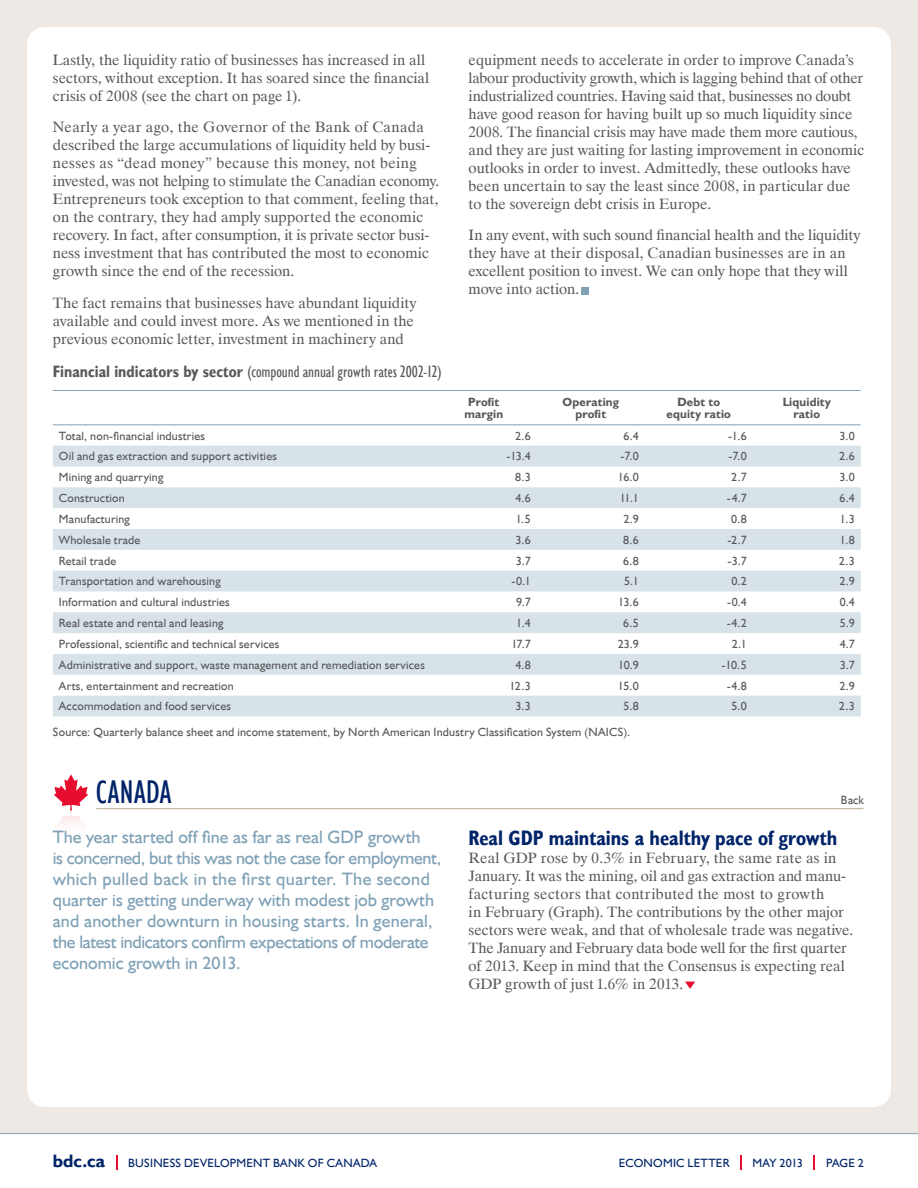
<style>
.page{position:relative;width:918px;height:1188px;background:#fff}
.page>*{position:absolute;margin:0;border:0;box-sizing:border-box;transform-origin:0 0}
.t1{font:condensed 33px "Humanist 521 TL";letter-spacing:-.005em;color:#002469}
.t2{font:700 condensed 21px "Humanist 521 TL";color:#002469}
.t3{font:18px/21px "Humanist 521 TL";color:#80a1b6}
.t4{font:700 18px "Humanist 521 TL";color:#002469}
.t5{font:condensed 16.5px "Humanist 521 TL";letter-spacing:-.005em;color:#58595b}
.t6{font:15px/18px "Dutch 801 TL";color:#58595b}
.t7{font:12px "Humanist 521 TL";letter-spacing:.015em;color:#58595b}
.t8{font:700 12px/12px "Humanist 521 TL";letter-spacing:.015em;color:#58595b;text-align:center}
.t9{font:12px "Humanist 521 TL";letter-spacing:.02em;color:#002469}
.s1{font-weight:700}
</style>
<div class="page">
<div style="left:0;top:0;width:918px;height:1134px;background:#efe9e5"></div>
<svg style="left:116px;top:1155px;width:1px;height:15px"></svg>
<svg style="left:740px;top:1155px;width:2px;height:15px"></svg>
<svg style="left:814px;top:1155px;width:1px;height:15px"></svg>
<hr style="left:0;top:1133px;width:918px;height:1px;background:#80a1b6">
<div style="left:27px;top:27px;width:864px;height:1080px;background:#fff;border-radius:18px"></div>
<div style="left:581px;top:287px;width:7px;height:7px;background:#80a1b6"></div>
<svg style="left:53px;top:425px;width:808px;height:21px"></svg>
<svg style="left:53px;top:446px;width:808px;height:270px"></svg>
<div style="left:53px;top:487px;width:808px;height:21px;background:#d8e3e9"></div>
<hr style="left:53px;top:390px;width:378px;height:1px;background:#80a1b6">
<hr style="left:431px;top:390px;width:106px;height:1px;background:#80a1b6">
<hr style="left:537px;top:390px;width:108px;height:1px;background:#80a1b6">
<hr style="left:645px;top:390px;width:108px;height:1px;background:#80a1b6">
<hr style="left:753px;top:390px;width:108px;height:1px;background:#80a1b6">
<hr style="left:53px;top:424px;width:378px;height:1px;background:#80a1b6">
<hr style="left:431px;top:424px;width:106px;height:1px;background:#80a1b6">
<hr style="left:537px;top:424px;width:108px;height:1px;background:#80a1b6">
<hr style="left:645px;top:424px;width:108px;height:1px;background:#80a1b6">
<hr style="left:753px;top:424px;width:108px;height:1px;background:#80a1b6">
<hr style="left:96px;top:808px;width:768px;height:1px;background:#b9ab96">
<svg style="left:54px;top:774px;width:34px;height:50px"></svg>
<svg style="left:685px;top:982px;width:10px;height:7px"></svg>
<p class="t6" style="left:53px;top:50px;width:378px">Lastly, the liquidity ratio of businesses has increased in all sectors, without exception. It has soared since the financial crisis of 2008 (see the chart on page 1).</p>
<p class="t6" style="left:53px;top:118px;width:388px">Nearly a year ago, the Governor of the Bank of Canada described the large accumulations of liquidity held by busi&shy;nesses as “dead money” because this money, not being invested, was not helping to stimulate the Canadian economy.<br>Entrepreneurs took exception to that comment, feeling that, on the contrary, they had amply supported the economic recovery. In fact, after consumption, it is private sector busi&shy;ness investment that has contributed the most to economic growth since the end of the recession.</p>
<p class="t6" style="left:53px;top:293px;width:365px">The fact remains that businesses have abundant liquidity available and could invest more. As we mentioned in the previous economic letter, investment in machinery and</p>
<p class="t5" style="left:53px;top:362px;width:391px"><span class="s1">Financial indicators by sector</span> (compound annual growth rates 2002-12)</p>
<p class="t6" style="left:469px;top:50px;width:397px">equipment needs to accelerate in order to improve Canada’s labour productivity growth, which is lagging behind that of other industrialized countries. Having said that, businesses no doubt have good reason for having built up so much liquidity since 2008. The financial crisis may have made them more cautious, and they are just waiting for lasting improvement in economic outlooks in order to invest. Admittedly, these outlooks have been uncertain to say the least since 2008, in particular due to the sovereign debt crisis in Europe.</p>
<p class="t6" style="left:469px;top:226px;width:393px">In any event, with such sound financial health and the liquidity they have at their disposal, Canadian businesses are in an excellent position to invest. We can only hope that they will move into action.</p>
<p class="t8" style="left:464px;top:396px;width:40px">Profit margin</p>
<p class="t8" style="left:562px;top:396px;width:58px">Operating profit</p>
<p class="t8" style="left:667px;top:396px;width:66px">Debt to equity ratio</p>
<p class="t8" style="left:783px;top:396px;width:50px">Liquidity ratio</p>
<p class="t7" style="left:59px;top:428px;width:148px">Total, non-financial industries</p>
<p class="t7" style="left:515px;top:428px;width:17px">2.6</p>
<p class="t7" style="left:624px;top:428px;width:17px">6.4</p>
<p class="t7" style="left:728px;top:428px;width:20px">-1.6</p>
<p class="t7" style="left:840px;top:428px;width:17px">3.0</p>
<p class="t7" style="left:59px;top:449px;width:220px">Oil and gas extraction and support activities</p>
<p class="t7" style="left:507px;top:449px;width:26px">-13.4</p>
<p class="t7" style="left:621px;top:449px;width:20px">-7.0</p>
<p class="t7" style="left:729px;top:449px;width:20px">-7.0</p>
<p class="t7" style="left:839px;top:449px;width:17px">2.6</p>
<p class="t7" style="left:59px;top:470px;width:106px">Mining and quarrying</p>
<p class="t7" style="left:515px;top:470px;width:17px">8.3</p>
<p class="t7" style="left:618px;top:470px;width:23px">16.0</p>
<p class="t7" style="left:731px;top:470px;width:17px">2.7</p>
<p class="t7" style="left:840px;top:470px;width:17px">3.0</p>
<p class="t7" style="left:59px;top:491px;width:67px">Construction</p>
<p class="t7" style="left:515px;top:491px;width:17px">4.6</p>
<p class="t7" style="left:620px;top:491px;width:21px">11.1</p>
<p class="t7" style="left:727px;top:491px;width:21px">-4.7</p>
<p class="t7" style="left:840px;top:491px;width:17px">6.4</p>
<p class="t7" style="left:59px;top:511px;width:73px">Manufacturing</p>
<p class="t7" style="left:516px;top:511px;width:17px">1.5</p>
<p class="t7" style="left:624px;top:511px;width:17px">2.9</p>
<p class="t7" style="left:731px;top:511px;width:17px">0.8</p>
<p class="t7" style="left:840px;top:511px;width:16px">1.3</p>
<p class="t7" style="left:59px;top:532px;width:83px">Wholesale trade</p>
<p class="t7" style="left:515px;top:532px;width:17px">3.6</p>
<p class="t7" style="left:623px;top:532px;width:17px">8.6</p>
<p class="t7" style="left:727px;top:532px;width:21px">-2.7</p>
<p class="t7" style="left:840px;top:532px;width:16px">1.8</p>
<p class="t7" style="left:59px;top:553px;width:59px">Retail trade</p>
<p class="t7" style="left:516px;top:553px;width:17px">3.7</p>
<p class="t7" style="left:623px;top:553px;width:17px">6.8</p>
<p class="t7" style="left:728px;top:553px;width:21px">-3.7</p>
<p class="t7" style="left:839px;top:553px;width:17px">2.3</p>
<p class="t7" style="left:59px;top:574px;width:163px">Transportation and warehousing</p>
<p class="t7" style="left:511px;top:574px;width:21px">-0.1</p>
<p class="t7" style="left:624px;top:574px;width:16px">5.1</p>
<p class="t7" style="left:731px;top:574px;width:17px">0.2</p>
<p class="t7" style="left:840px;top:574px;width:17px">2.9</p>
<p class="t7" style="left:59px;top:595px;width:172px">Information and cultural industries</p>
<p class="t7" style="left:516px;top:595px;width:16px">9.7</p>
<p class="t7" style="left:618px;top:595px;width:22px">13.6</p>
<p class="t7" style="left:727px;top:595px;width:21px">-0.4</p>
<p class="t7" style="left:840px;top:595px;width:17px">0.4</p>
<p class="t7" style="left:59px;top:616px;width:166px">Real estate and rental and leasing</p>
<p class="t7" style="left:516px;top:616px;width:16px">1.4</p>
<p class="t7" style="left:623px;top:616px;width:17px">6.5</p>
<p class="t7" style="left:727px;top:616px;width:22px">-4.2</p>
<p class="t7" style="left:840px;top:616px;width:16px">5.9</p>
<p class="t7" style="left:59px;top:636px;width:222px">Professional, scientific and technical services</p>
<p class="t7" style="left:511px;top:636px;width:21px">17.7</p>
<p class="t7" style="left:618px;top:636px;width:22px">23.9</p>
<p class="t7" style="left:732px;top:636px;width:17px">2.1</p>
<p class="t7" style="left:840px;top:636px;width:17px">4.7</p>
<p class="t7" style="left:59px;top:657px;width:368px">Administrative and support, waste management and remediation services</p>
<p class="t7" style="left:515px;top:657px;width:17px">4.8</p>
<p class="t7" style="left:618px;top:657px;width:22px">10.9</p>
<p class="t7" style="left:722px;top:657px;width:27px">-10.5</p>
<p class="t7" style="left:840px;top:657px;width:17px">3.7</p>
<p class="t7" style="left:59px;top:678px;width:176px">Arts, entertainment and recreation</p>
<p class="t7" style="left:510px;top:678px;width:23px">12.3</p>
<p class="t7" style="left:618px;top:678px;width:22px">15.0</p>
<p class="t7" style="left:727px;top:678px;width:22px">-4.8</p>
<p class="t7" style="left:840px;top:678px;width:17px">2.9</p>
<p class="t7" style="left:59px;top:699px;width:174px">Accommodation and food services</p>
<p class="t7" style="left:515px;top:699px;width:17px">3.3</p>
<p class="t7" style="left:623px;top:699px;width:17px">5.8</p>
<p class="t7" style="left:732px;top:699px;width:17px">5.0</p>
<p class="t7" style="left:839px;top:699px;width:17px">2.3</p>
<p class="t7" style="left:53px;top:724px;width:579px">Source: Quarterly balance sheet and income statement, by North American Industry Classification System (NAICS).</p>
<h1 class="t1" style="left:96px;top:772px;width:77px">Canada</h1>
<p class="t7" style="left:841px;top:793px;width:25px">Back</p>
<p class="t3" style="left:53px;top:826px;width:390px">The year started off fine as far as real GDP growth<br>is concerned, but this was not the case for employment, which pulled back in the first quarter. The second quarter is getting underway with modest job growth and another downturn in housing starts. In general, the latest indicators confirm expectations of moderate economic growth in 2013.</p>
<h2 class="t2" style="left:469px;top:825px;width:370px">Real GDP maintains a healthy pace of growth</h2>
<p class="t6" style="left:469px;top:848px;width:386px">Real GDP rose by 0.3% in February, the same rate as in January. It was the mining, oil and gas extraction and manu&shy;facturing sectors that contributed the most to growth<br>in February (Graph). The contributions by the other major sectors were weak, and that of wholesale trade was negative.<br>The January and February data bode well for the first quarter of 2013. Keep in mind that the Consensus is expecting real GDP growth of just 1.6% in 2013.</p>
<p class="t4" style="left:53px;top:1149px;width:54px">bdc.ca</p>
<p class="t9" style="left:128px;top:1155px;width:251px">BUSINESS DEVELOPMENT BANK OF CANADA</p>
<p class="t9" style="left:619px;top:1155px;width:112px">ECONOMIC LETTER</p>
<p class="t9" style="left:752px;top:1155px;width:52px">may 2013</p>
<p class="t9" style="left:826px;top:1155px;width:39px">page 2</p>
</div>
